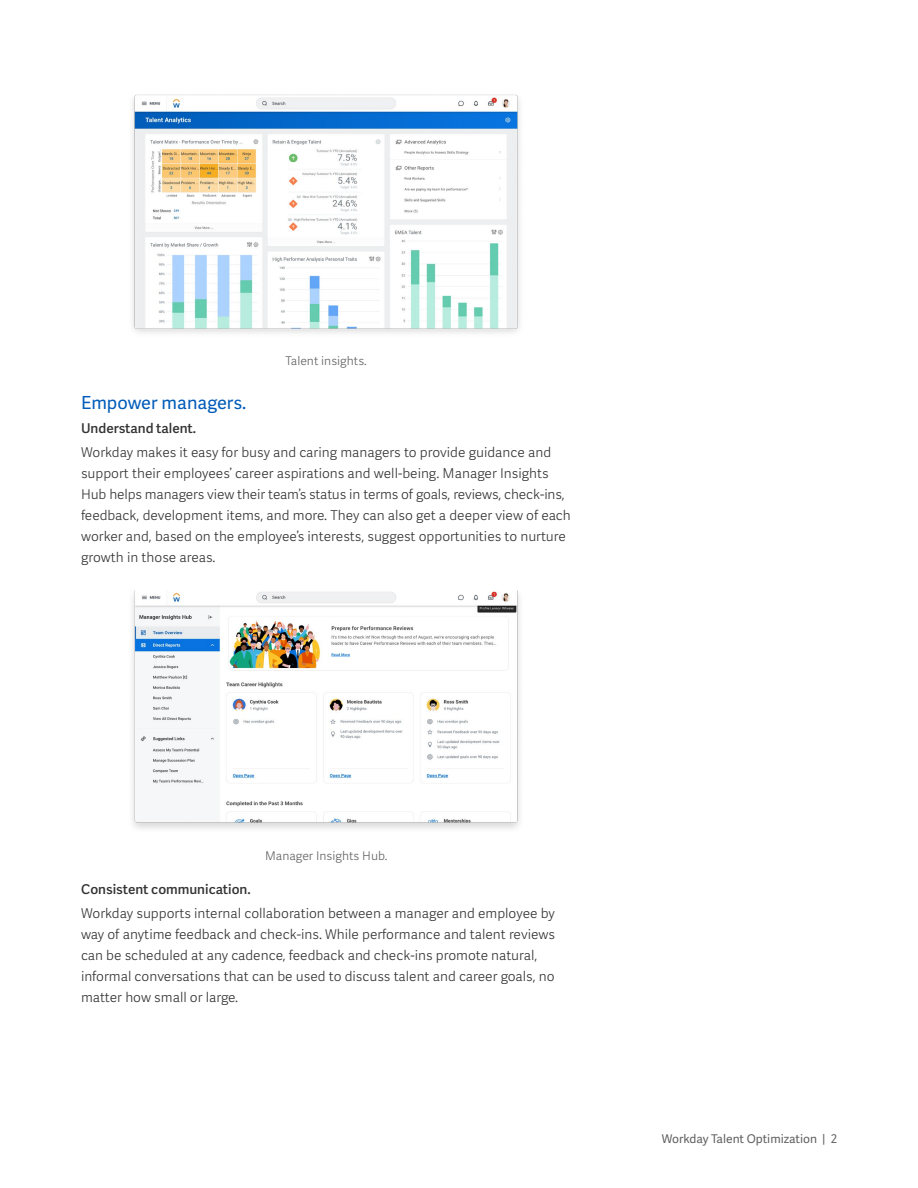
<style>
.page{position:relative;width:918px;height:1188px;background:#fff}
.page>*{position:absolute;margin:0;border:0;box-sizing:border-box;transform-origin:0 0}
.Heading_2{font:18px "Workday Adelle Sans";color:#005cb9}
.Body{font:300 13.5px/21px "Workday Adelle Sans";color:#333}
.Heading_3{font:500 13.5px "Workday Adelle Sans";color:#333}
.t1{font:300 12px "Workday Adelle Sans";color:#616161}
.t2{font:12px "Workday Adelle Sans";color:#616161}
</style>
<div class="page">
<img style="left:132px;top:95px;width:388px;height:238px">
<img style="left:132px;top:591px;width:388px;height:238px">
<p class="t1" style="left:286px;top:353px;width:83px">Talent insights.</p>
<h2 class="Heading_2" style="left:81px;top:392px;width:167px">Empower managers.</h2>
<h3 class="Heading_3" style="left:81px;top:420px;width:117px">Understand talent.</h3>
<p class="Body" style="left:81px;top:442px;width:491px">Workday makes it easy for busy and caring managers to provide guidance and support their employees’ career aspirations and well-being. Manager Insights Hub helps managers view their team’s status in terms of goals, reviews, check-ins, feedback, development items, and more. They can also get a deeper view of each worker and, based on the employee’s interests, suggest opportunities to nurture growth in those areas.</p>
<p class="t1" style="left:265px;top:849px;width:124px">Manager Insights Hub.</p>
<h3 class="Heading_3" style="left:81px;top:882px;width:171px">Consistent communication.</h3>
<p class="Body" style="left:81px;top:904px;width:476px">Workday supports internal collaboration between a manager and employee by way of anytime feedback and check-ins. While performance and talent reviews can be scheduled at any cadence, feedback and check-ins promote natural, informal conversations that can be used to discuss talent and career goals, no matter how small or large.</p>
<p class="t2" style="left:662px;top:1132px;width:177px">Workday Talent Optimization | 2</p>
</div>
